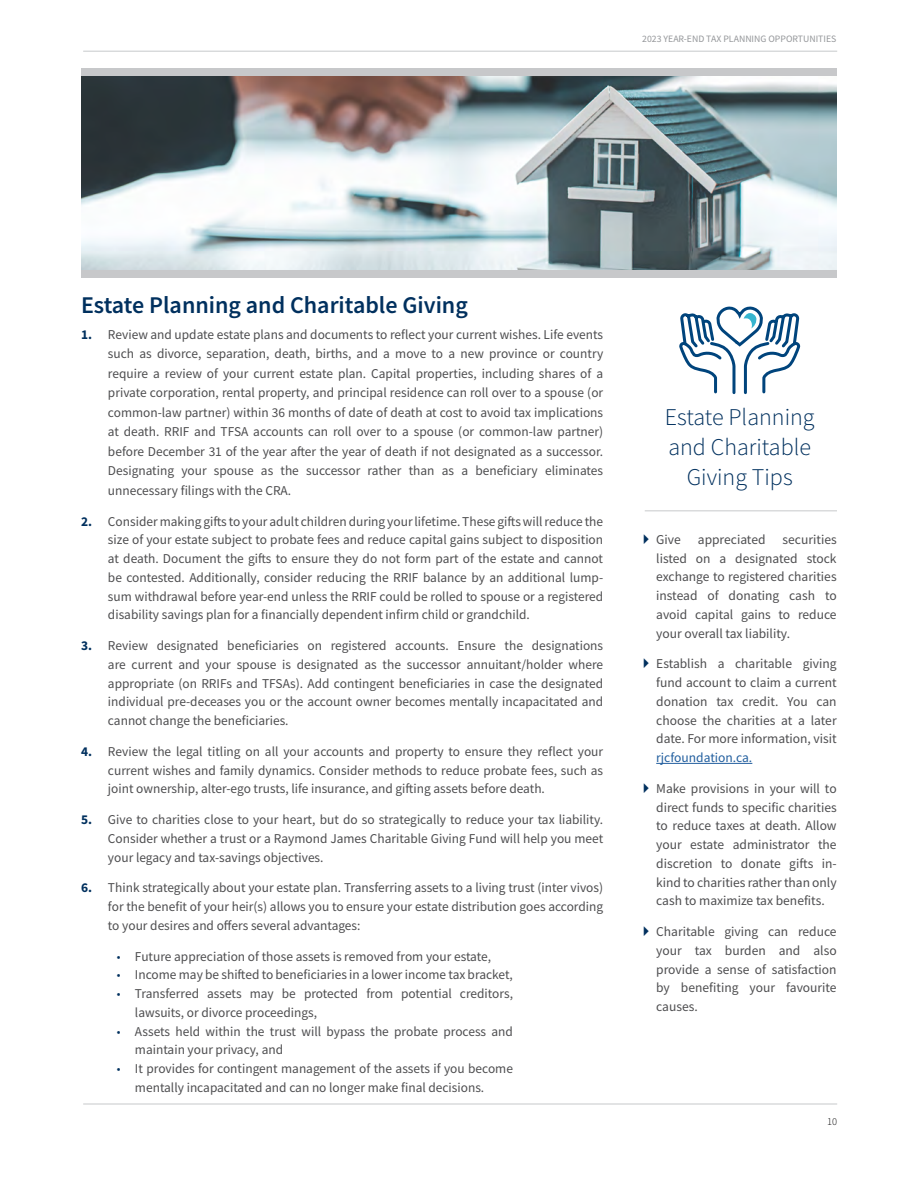
<style>
.page{position:relative;width:918px;height:1188px;background:#fff}
.page>*{position:absolute;margin:0;border:0;box-sizing:border-box;transform-origin:0 0}
.t1{font:300 24px/30px "Source Sans Pro";color:#00305e;text-align:center}
.t2{font:600 24px "Source Sans Pro";color:#00305e}
.t3{font:13.5px/18.8px "Source Sans Pro";color:#4d4d4f;text-align:justify}
.t4{font:13.5px "Source Sans Pro";color:#215e9e}
.t5{font:300 10.5px "Source Sans Pro";color:#0b0a0b}
.t6{font:9.75px "Source Sans Pro";color:#949699}
.s1{font-weight:700;color:#00305e}
.s2{font-family:"Myriad Pro";color:#00305e}
</style>
<div class="page">
<hr style="left:83px;top:51px;width:754px;height:1px;background:#c7c9cb">
<hr style="left:83px;top:1104px;width:754px;height:1px;background:#c7c9cb">
<hr style="left:656px;top:763px;width:96px;height:1px;background:#215e9e">
<hr style="left:645px;top:510px;width:192px;height:1px;background:#c7c9cb">
<svg style="left:679px;top:306px;width:122px;height:89px"></svg>
<img style="left:81px;top:75px;width:756px;height:195px">
<div style="left:81px;top:68px;width:756px;height:7px;background:#c7c8ca"></div>
<div style="left:81px;top:270px;width:756px;height:7px;background:#c7c8ca"></div>
<p class="t6" style="left:642px;top:33px;width:196px">2023 YEAR-END TAX PLANNING OPPORTUNITIES</p>
<h1 class="t2" style="left:81px;top:289px;width:388px">Estate Planning and Charitable Giving</h1>
<p class="t3" style="left:108px;top:325px;width:497px;line-height:19.5px;text-indent:-27px"><span class="s1">1.</span> Review and update estate plans and documents to reflect your current wishes. Life events such as divorce, separation, death, births, and a move to a new province or country require a review of your current estate plan. Capital properties, including shares of a private corporation, rental property, and principal residence can roll over to a spouse (or common-law partner) within 36 months of date of death at cost to avoid tax implications at death. RRIF and TFSA accounts can roll over to a spouse (or common-law partner) before December 31 of the year after the year of death if not designated as a successor.<br>Designating your spouse as the successor rather than as a beneficiary eliminates unnecessary filings with the CRA.</p>
<p class="t3" style="left:108px;top:512px;width:497px;text-indent:-27px"><span class="s1">2.</span> Consider making gifts to your adult children during your lifetime. These gifts will reduce the size of your estate subject to probate fees and reduce capital gains subject to disposition at death. Document the gifts to ensure they do not form part of the estate and cannot be contested. Additionally, consider reducing the RRIF balance by an additional lump&shy;sum withdrawal before year-end unless the RRIF could be rolled to spouse or a registered disability savings plan for a financially dependent infirm child or grandchild.</p>
<p class="t3" style="left:108px;top:636px;width:497px;text-indent:-27px"><span class="s1">3.</span> Review designated beneficiaries on registered accounts. Ensure the designations are current and your spouse is designated as the successor annuitant/holder where appropriate (on RRIFs and TFSAs). Add contingent beneficiaries in case the designated individual pre-deceases you or the account owner becomes mentally incapacitated and cannot change the beneficiaries.</p>
<p class="t3" style="left:108px;top:742px;width:497px;text-indent:-27px"><span class="s1">4.</span> Review the legal titling on all your accounts and property to ensure they reflect your current wishes and family dynamics. Consider methods to reduce probate fees, such as joint ownership, alter-ego trusts, life insurance, and gifting assets before death.</p>
<p class="t3" style="left:108px;top:810px;width:497px;text-indent:-27px"><span class="s1">5.</span> Give to charities close to your heart, but do so strategically to reduce your tax liability.<br>Consider whether a trust or a Raymond James Charitable Giving Fund will help you meet your legacy and tax-savings objectives.</p>
<p class="t3" style="left:108px;top:879px;width:497px;text-indent:-27px"><span class="s1">6.</span> Think strategically about your estate plan. Transferring assets to a living trust (inter vivos) for the benefit of your heir(s) allows you to ensure your estate distribution goes according to your desires and offers several advantages:</p>
<p class="t3" style="left:117px;top:947px;width:376px"><span class="s2">•</span> Future appreciation of those assets is removed from your estate,</p>
<p class="t3" style="left:117px;top:966px;width:398px"><span class="s2">•</span> Income may be shifted to beneficiaries in a lower income tax bracket,</p>
<p class="t3" style="left:135px;top:984px;width:380px;text-indent:-18px"><span class="s2">•</span> Transferred assets may be protected from potential creditors, lawsuits, or divorce proceedings,</p>
<p class="t3" style="left:135px;top:1022px;width:380px;text-indent:-18px"><span class="s2">•</span> Assets held within the trust will bypass the probate process and maintain your privacy, and</p>
<p class="t3" style="left:135px;top:1059px;width:380px;text-indent:-18px"><span class="s2">•</span> It provides for contingent management of the assets if you become mentally incapacitated and can no longer make final decisions.</p>
<h1 class="t1" style="left:665px;top:402px;width:151px">Estate Planning and Charitable<br>Giving Tips</h1>
<p class="t3" style="left:656px;top:530px;width:26px">Give</p>
<p class="t3" style="left:698px;top:530px;width:69px">appreciated</p>
<p class="t3" style="left:656px;top:530px;width:182px;text-indent:126px">securities listed on a designated stock exchange to registered charities instead of donating cash to avoid capital gains to reduce your overall tax liability.</p>
<p class="t3" style="left:656px;top:654px;width:182px">Establish a charitable giving fund account to claim a current donation tax credit. You can choose the charities at a later date. For more information, visit</p>
<p class="t4" style="left:656px;top:749px;width:98px">rjcfoundation.ca.</p>
<p class="t3" style="left:656px;top:779px;width:182px">Make provisions in your will to direct funds to specific charities to reduce taxes at death. Allow your estate administrator the discretion to donate gifts in&shy;kind to charities rather than only cash to maximize tax benefits.</p>
<p class="t3" style="left:656px;top:922px;width:182px">Charitable giving can reduce your tax burden and also provide a sense of satisfaction by benefiting your favourite causes.</p>
<p class="t5" style="left:827px;top:1115px;width:11px">10</p>
</div>
